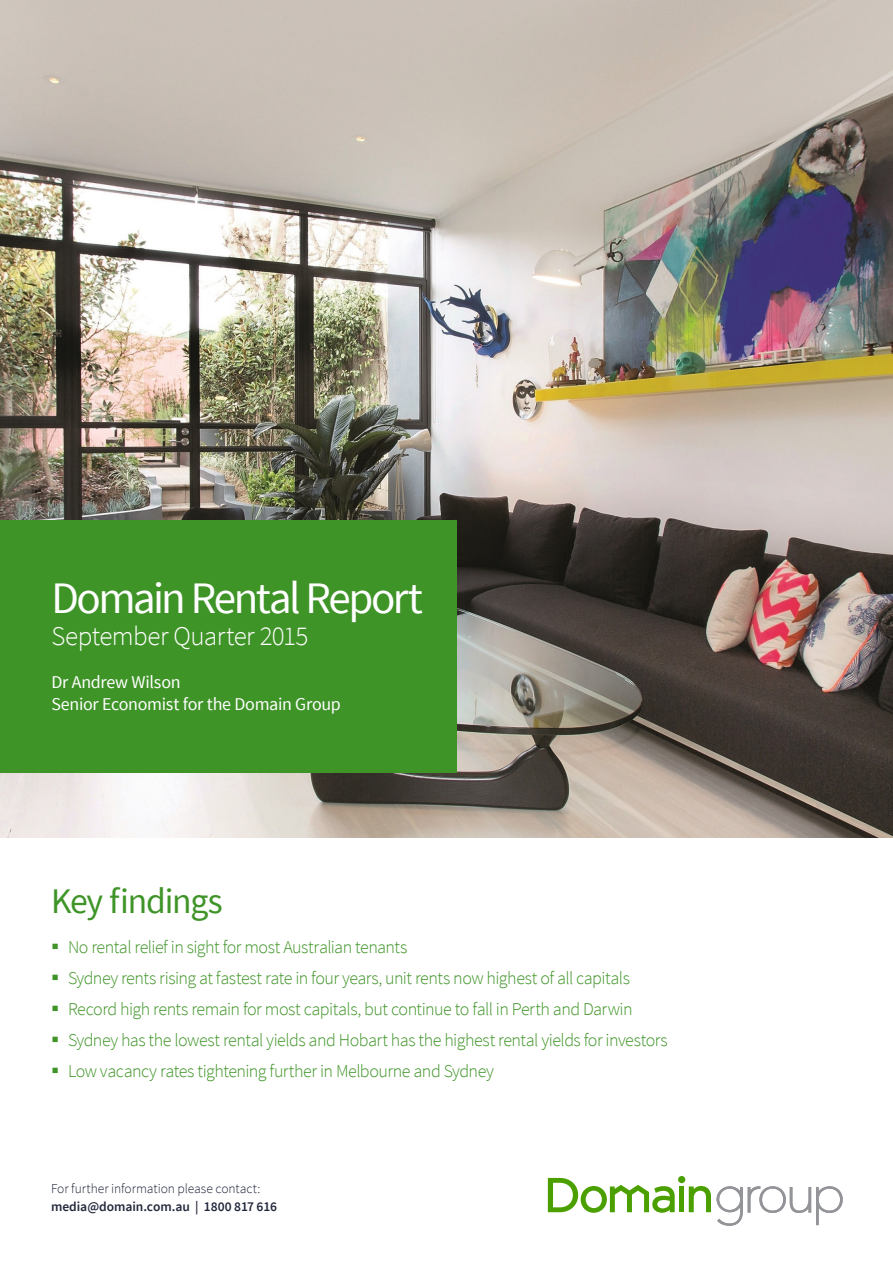
<style>
.page{position:relative;width:893px;height:1263px;background:#fff}
.page>*{position:absolute;margin:0;border:0;box-sizing:border-box;transform-origin:0 0}
.t1{font:45px "Source Sans Pro";letter-spacing:-.06em;color:#fff}
.t2{font:36px "Source Sans Pro";letter-spacing:-.035em;color:#3f9428}
.t3{font:300 27px "Source Sans Pro";letter-spacing:-.015em;color:#fff}
.t4{font:300 18px "Source Sans Pro";letter-spacing:-.03em;color:#3f9428}
.t5{font:18px/21.6px "Source Sans Pro";letter-spacing:-.015em;color:#fff}
.t6{font:300 13.5px "Source Sans Pro";letter-spacing:-.005em;color:#22273b}
.t7{font:600 13.5px "Source Sans Pro";letter-spacing:-.005em;color:#22273b}
</style>
<div class="page">
<img style="left:0;top:0;width:893px;height:837px">
<div style="left:0;top:520px;width:457px;height:252px;background:#3f9428"></div>
<div style="left:679px;top:1186px;width:5px;height:26px;background:#4ba000"></div>
<div style="left:678px;top:1176px;width:7px;height:7px;background:#4ba000;border-radius:50%"></div>
<svg style="left:548px;top:1178px;width:127px;height:35px"></svg>
<svg style="left:689px;top:1186px;width:154px;height:40px"></svg>
<h1 class="t1" style="left:51px;top:570px;width:373px">Domain Rental Report</h1>
<h3 class="t3" style="left:51px;top:620px;width:259px">September Quarter 2015</h3>
<p class="t5" style="left:51px;top:672px;width:291px">Dr Andrew Wilson<br>Senior Economist for the Domain Group</p>
<h2 class="t2" style="left:51px;top:879px;width:173px">Key findings</h2>
<p class="t4" style="left:51px;top:936px;width:358px">▪ No rental relief in sight for most Australian tenants</p>
<p class="t4" style="left:51px;top:967px;width:581px">▪ Sydney rents rising at fastest rate in four years, unit rents now highest of all capitals</p>
<p class="t4" style="left:51px;top:998px;width:583px">▪ Record high rents remain for most capitals, but continue to fall in Perth and Darwin</p>
<p class="t4" style="left:51px;top:1029px;width:618px">▪ Sydney has the lowest rental yields and Hobart has the highest rental yields for investors</p>
<p class="t4" style="left:51px;top:1060px;width:444px">▪ Low vacancy rates tightening further in Melbourne and Sydney</p>
<p class="t6" style="left:51px;top:1181px;width:211px">For further information please contact:</p>
<p class="t7" style="left:51px;top:1198px;width:227px">media@domain.com.au | 1800 817 616</p>
</div>
